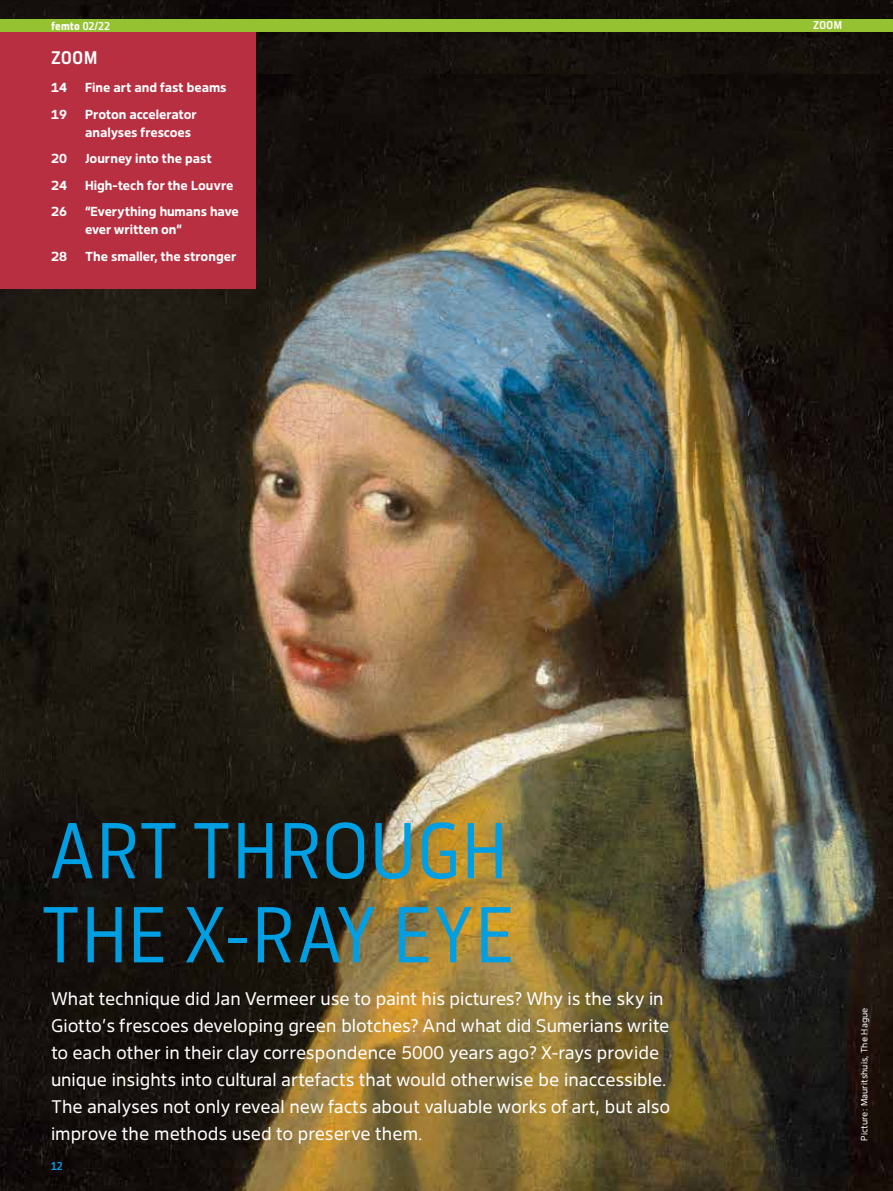
<style>
.page{position:relative;width:893px;height:1191px;background:#fff}
.page>*{position:absolute;margin:0;border:0;box-sizing:border-box;transform-origin:0 0}
.t1{font:78px/84px "Desy Sans Cn";letter-spacing:.02em;color:#009fe3}
.t2{font:18px/27px "Desy Sans";color:#fff}
.t3{font:500 18px "Desy Sans Cn";color:#fff}
.t4{font:700 12.9px/18px "Desy Sans";color:#fff}
.t5{font:800 11.25px "Desy Sans Cn";letter-spacing:.005em;color:#fff}
.t6{font:500 11.25px "Desy Sans Cn";color:#fff}
.t7{font:500 11.25px "Desy Sans Cn";color:#009fe3}
.t8{font:9px "Desy Sans";letter-spacing:.01em;color:#fff}
.s1{font-weight:500}
</style>
<div class="page">
<img style="left:0;top:74px;width:893px;height:1117px">
<div style="left:0;top:0;width:893px;height:74px;background:#130e0b"></div>
<div style="left:0;top:21px;width:256px;height:268px;background:#b82f41"></div>
<div style="left:0;top:19px;width:893px;height:13px;background:#95c230"></div>
<p class="t5" style="left:51px;top:19px;width:60px">femto <span class="s1">02/22</span></p>
<p class="t6" style="left:813px;top:19px;width:30px">ZOOM</p>
<p class="t3" style="left:51px;top:47px;width:48px">ZOOM</p>
<p class="t4" style="left:51px;top:79px;width:17px">14</p>
<p class="t4" style="left:85px;top:79px;width:143px">Fine art and fast beams</p>
<p class="t4" style="left:51px;top:105px;width:17px">19</p>
<p class="t4" style="left:85px;top:105px;width:113px">Proton accelerator analyses frescoes</p>
<p class="t4" style="left:51px;top:150px;width:17px">20</p>
<p class="t4" style="left:85px;top:150px;width:128px">Journey into the past</p>
<p class="t4" style="left:51px;top:176px;width:17px">24</p>
<p class="t4" style="left:85px;top:176px;width:150px">High-tech for the Louvre</p>
<p class="t4" style="left:51px;top:203px;width:17px">26</p>
<p class="t4" style="left:85px;top:203px;width:155px">“Everything humans have ever written on”</p>
<p class="t4" style="left:51px;top:247px;width:17px">28</p>
<p class="t4" style="left:85px;top:247px;width:153px">The smaller, the stronger</p>
<h1 class="t1" style="left:41px;top:809px;width:475px">ART THROUGH<br>THE X-RAY EYE</h1>
<p class="t2" style="left:51px;top:985px;width:621px">What technique did Jan Vermeer use to paint his pictures? Why is the sky in Giotto’s frescoes developing green blotches? And what did Sumerians write to each other in their clay correspondence 5000 years ago? X-rays provide unique insights into cultural artefacts that would otherwise be inaccessible.<br>The analyses not only reveal new facts about valuable works of art, but also improve the methods used to preserve them.</p>
<p class="t7" style="left:51px;top:1159px;width:13px">12</p>
<p class="t8" style="left:859px;top:1140px;width:134px;rotate:-90deg">Picture: Mauritshuis, The Hague</p>
</div>
